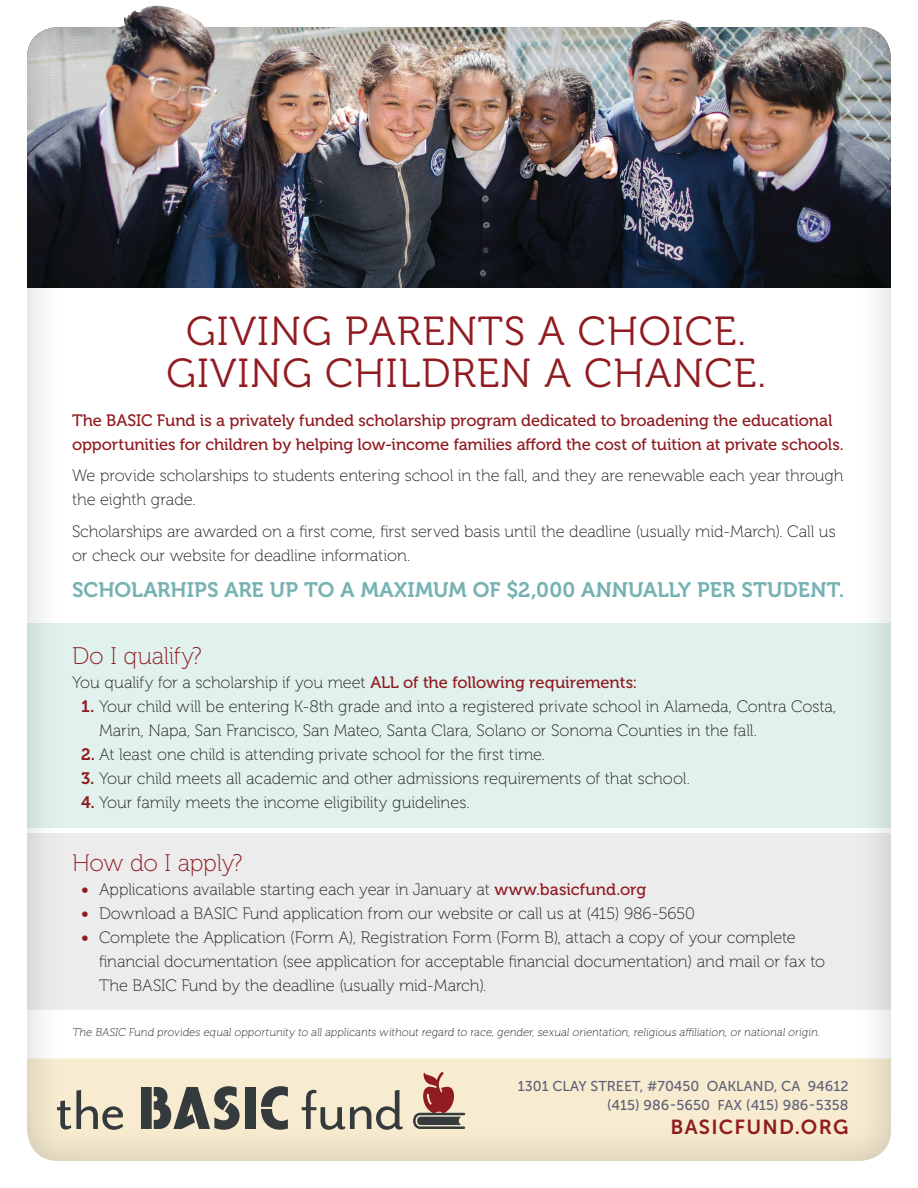
<style>
.page{position:relative;width:918px;height:1188px;background:#fff}
.page>*{position:absolute;margin:0;border:0;box-sizing:border-box;transform-origin:0 0}
.t1{font:40.5px/42px "Museo 300";letter-spacing:.025em;color:#901c21;text-align:center}
.Body{font:24px "Museo 100";letter-spacing:-.01em;color:#901c21}
.t2{font:21px "Museo 700";letter-spacing:.005em;color:#77b2b2}
.School_Attribution{font:20.25px "Museo Sans 700";letter-spacing:.06em;color:#901c21}
.Body-2{font:16.5px/24px "Museo 100";letter-spacing:-.005em;color:#231f20}
.Body-3{font:16.5px/24px "Museo 500";letter-spacing:-.01em;color:#901c21}
.School_Attribution-2{font:14.25px "Museo Sans 500";color:#5f6078}
.Body-4{font:11.25px "Museo 100";color:#231f20}
.s1{font-family:"Museo 500";color:#901c21}
.s2{font-family:"Museo 700";color:#901c21}
</style>
<div class="page">
<div style="left:26px;top:27px;width:866px;height:1135px;background:#9ba0a7;opacity:.5"></div>
<svg style="left:413px;top:1072px;width:52px;height:57px;background:#b28f82"></svg>
<svg style="left:57px;top:1090px;width:66px;height:40px;background:#c0baa6"></svg>
<svg style="left:141px;top:1086px;width:99px;height:44px;background:#86857a"></svg>
<div style="left:245px;top:1087px;width:11px;height:42px;background:#353b3d"></div>
<svg style="left:261px;top:1086px;width:27px;height:44px"></svg>
<svg style="left:302px;top:1090px;width:101px;height:40px;background:#c2bca8"></svg>
<img style="left:110px;top:6px;width:607px;height:86px">
<p class="t1" style="left:167px;top:311px;width:601px">GIVING PARENTS A CHOICE.<br>GIVING CHILDREN A CHANCE.</p>
<p class="Body-3" style="left:72px;top:408px;width:773px">The BASIC Fund is a privately funded scholarship program dedicated to broadening the educational opportunities for children by helping low-income families afford the cost of tuition at private schools.</p>
<p class="Body-2" style="left:72px;top:464px;width:773px">We provide scholarships to students entering school in the fall, and they are renewable each year through the eighth grade.</p>
<p class="Body-2" style="left:72px;top:520px;width:765px">Scholarships are awarded on a first come, first served basis until the deadline (usually mid-March). Call us or check our website for deadline information.</p>
<p class="t2" style="left:72px;top:578px;width:774px">SCHOLARHIPS ARE UP TO A MAXIMUM OF $2,000 ANNUALLY PER STUDENT.</p>
<p class="Body" style="left:72px;top:643px;width:131px">Do I qualify?</p>
<p class="Body-2" style="left:72px;top:670px;width:567px">You qualify for a scholarship if you meet <span class="s1">ALL of the following requirements:</span></p>
<p class="Body-2" style="left:99px;top:694px;width:739px;text-indent:-18px"><span class="s2">1.</span> Your child will be entering K-8th grade and into a registered private school in Alameda, Contra Costa,<br>Marin, Napa, San Francisco, San Mateo, Santa Clara, Solano or Sonoma Counties in the fall.</p>
<p class="Body-2" style="left:81px;top:742px;width:466px"><span class="s2">2.</span> At least one child is attending private school for the first time.</p>
<p class="Body-2" style="left:81px;top:766px;width:610px"><span class="s2">3.</span> Your child meets all academic and other admissions requirements of that school.</p>
<p class="Body-2" style="left:81px;top:790px;width:390px"><span class="s2">4.</span> Your family meets the income eligibility guidelines.</p>
<p class="Body" style="left:72px;top:850px;width:172px">How do I apply?</p>
<p class="Body-2" style="left:81px;top:877px;width:567px"><span class="s2">•</span> Applications available starting each year in January at <span class="s1">www.basicfund.org</span></p>
<p class="Body-2" style="left:81px;top:901px;width:616px"><span class="s2">•</span> Download a BASIC Fund application from our website or call us at (415) 986-5650</p>
<p class="Body-2" style="left:99px;top:925px;width:728px;text-indent:-18px"><span class="s2">•</span> Complete the Application (Form A), Registration Form (Form B), attach a copy of your complete financial documentation (see application for acceptable financial documentation) and mail or fax to<br>The BASIC Fund by the deadline (usually mid-March).</p>
<p class="Body-4" style="left:72px;top:1026px;width:751px">The BASIC Fund provides equal opportunity to all applicants without regard to race, gender, sexual orientation, religious affiliation, or national origin.</p>
<p class="School_Attribution-2" style="left:518px;top:1078px;width:332px">1301 CLAY STREET, #70450 OAKLAND, CA 94612</p>
<p class="School_Attribution-2" style="left:607px;top:1098px;width:243px">(415) 986-5650 FAX (415) 986-5358</p>
<p class="School_Attribution" style="left:671px;top:1116px;width:179px">BASICFUND.ORG</p>
</div>
